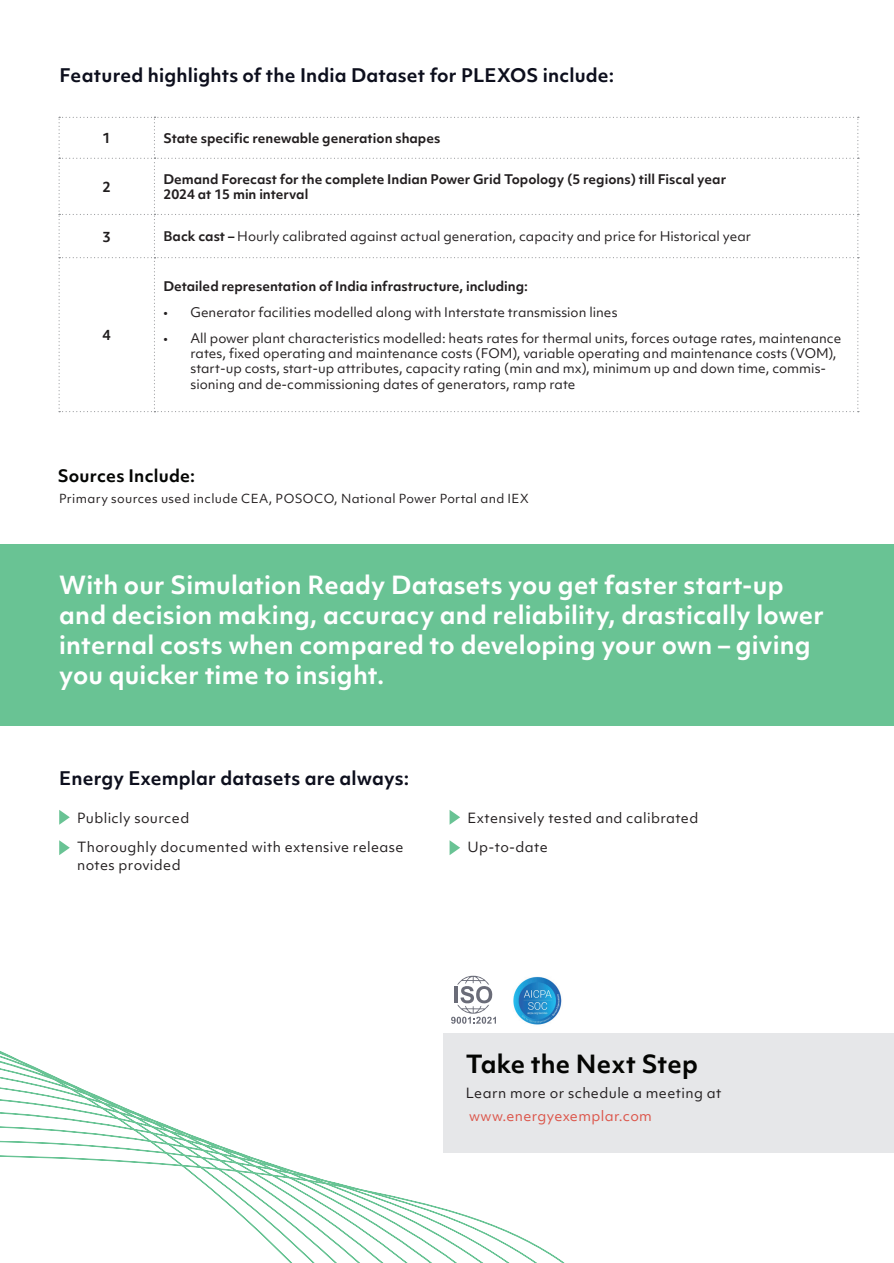
<style>
.page{position:relative;width:894px;height:1263px;background:#fff}
.page>*{position:absolute;margin:0;border:0;box-sizing:border-box;transform-origin:0 0}
.t1{font:700 24px/30px "Objektiv Mk 1";letter-spacing:.01em;color:#fff}
.t2{font:700 24px "Objektiv Mk 1";letter-spacing:.01em;color:#040503}
.t3{font:700 18px "Objektiv Mk 1";letter-spacing:.01em;color:#0d0f1d}
.t4{font:700 16.5px "Objektiv Mk 1";letter-spacing:.015em;color:#040503}
.t5{font:13.5px/29.5px "Objektiv Mk 1";letter-spacing:.025em;color:#231f20}
.t6{font:13.5px "Objektiv Mk 1";letter-spacing:.025em;color:#dc554a}
.t7{font:700 13.5px "Objektiv Mk 1";color:#201d1e}
.t8{font:700 13.5px "Objektiv Mk 1";color:#211e1f}
.t9{font:12.75px/15.3px "Objektiv Mk 1";color:#231f20}
.t10{font:700 12.75px/15.3px "Objektiv Mk 1";color:#231f20}
.t11{font:12px "Objektiv Mk 1";letter-spacing:.025em;color:#231f20}
.s1{font-weight:700}
</style>
<div class="page">
<svg style="left:0;top:1023px;width:598px;height:240px"></svg>
<div style="left:0;top:544px;width:893px;height:182px;background:#69c394"></div>
<div style="left:443px;top:1033px;width:450px;height:119px;background:#e6e7e9"></div>
<svg style="left:451px;top:975px;width:45px;height:48px"></svg>
<img style="left:510px;top:976px;width:53px;height:51px">
<svg style="left:59px;top:810px;width:11px;height:14px"></svg>
<svg style="left:449px;top:810px;width:11px;height:14px"></svg>
<svg style="left:59px;top:840px;width:11px;height:15px"></svg>
<svg style="left:449px;top:840px;width:11px;height:15px"></svg>
<svg style="left:58px;top:117px;width:800px;height:295px"></svg>
<h2 class="t3" style="left:60px;top:62px;width:556px">Featured highlights of the India Dataset for PLEXOS include:</h2>
<p class="t8" style="left:103px;top:129px;width:10px">1</p>
<p class="t10" style="left:163px;top:130px;width:278px">State specific renewable generation shapes</p>
<p class="t7" style="left:103px;top:177px;width:10px">2</p>
<p class="t10" style="left:163px;top:171px;width:564px">Demand Forecast for the complete Indian Power Grid Topology (5 regions) till Fiscal year<br>2024 at 15 min interval</p>
<p class="t7" style="left:103px;top:227px;width:10px">3</p>
<p class="t9" style="left:163px;top:229px;width:589px"><span class="s1">Back cast –</span> Hourly calibrated against actual generation, capacity and price for Historical year</p>
<p class="t7" style="left:103px;top:325px;width:10px">4</p>
<p class="t10" style="left:163px;top:278px;width:366px">Detailed representation of India infrastructure, including:</p>
<p class="t9" style="left:163px;top:304px;width:455px">• Generator facilities modelled along with Interstate transmission lines</p>
<p class="t9" style="left:190px;top:330px;width:652px;text-indent:-27px">• All power plant characteristics modelled: heats rates for thermal units, forces outage rates, maintenance rates, fixed operating and maintenance costs (FOM), variable operating and maintenance costs (VOM), start-up costs, start-up attributes, capacity rating (min and mx), minimum up and down time, commis&shy;sioning and de-commissioning dates of generators, ramp rate</p>
<p class="t4" style="left:58px;top:464px;width:139px">Sources Include:</p>
<p class="t11" style="left:59px;top:490px;width:470px">Primary sources used include CEA, POSOCO, National Power Portal and IEX</p>
<h1 class="t1" style="left:59px;top:570px;width:766px">With our Simulation Ready Datasets you get faster start-up and decision making, accuracy and reliability, drastically lower internal costs when compared to developing your own – giving you quicker time to insight.</h1>
<h2 class="t3" style="left:59px;top:765px;width:351px">Energy Exemplar datasets are always:</h2>
<p class="t5" style="left:77px;top:803px;width:327px">Publicly sourced<br>Thoroughly documented with extensive release</p>
<p class="t5" style="left:77px;top:850px;width:105px">notes provided</p>
<p class="t5" style="left:467px;top:803px;width:232px">Extensively tested and calibrated<br>Up-to-date</p>
<h1 class="t2" style="left:465px;top:1047px;width:233px">Take the Next Step</h1>
<p class="t5" style="left:465px;top:1078px;width:257px">Learn more or schedule a meeting at</p>
<p class="t6" style="left:469px;top:1106px;width:184px">www.energyexemplar.com</p>
</div>
